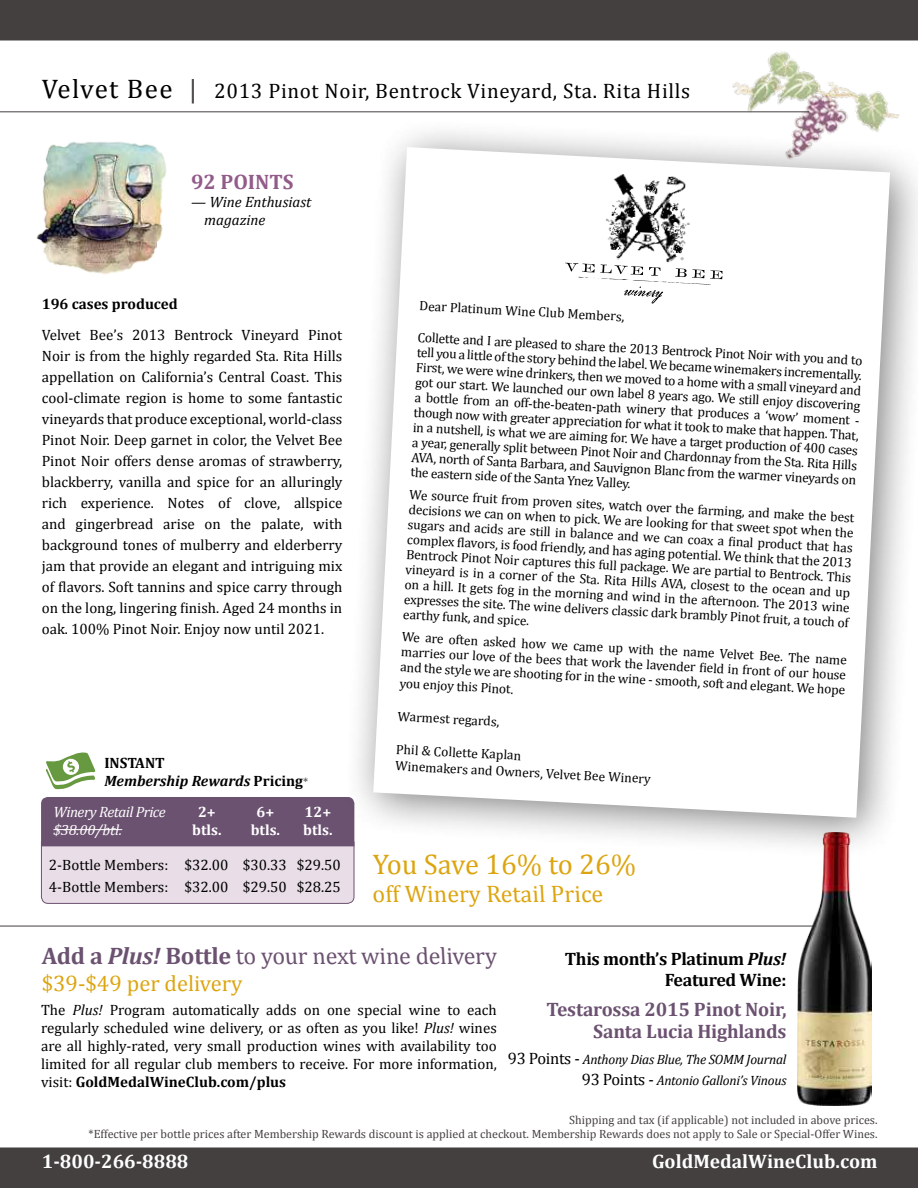
<style>
.page{position:relative;width:918px;height:1188px;background:#fff}
.page>*{position:absolute;margin:0;border:0;box-sizing:border-box;transform-origin:0 0}
.t1{font:28.5px "Cambria";letter-spacing:-.005em;color:#dca510}
.t2{font:24px "Cambria";color:#6c5271}
.t3{font:24px "Cambria";color:#dca510}
.t4{font:22.5px "Cambria";color:#dca510}
.t5{font:21px "Cambria";letter-spacing:.03em;color:#000}
.t6{font:700 21px "Cambria";color:#925b89}
.t7{font:700 19.5px/22.5px "Cambria";letter-spacing:-.01em;color:#6c5271;text-align:right}
.t8{font:700 19.5px "Cambria";color:#fff}
.t9{font:700 18px/21px "Cambria";letter-spacing:-.02em;color:#000;text-align:right}
.t10{font:15px/21px "Cambria";color:#000;text-align:justify}
.t11{font:italic 700 15px/18px "Cambria";color:#000}
.t12{font:italic 15px/18px "Cambria";letter-spacing:-.03em;color:#fff}
.t13{font:italic 15px/18px "Cambria";color:#000}
.t14{font:700 15px "Cambria";color:#fff}
.t15{font:700 15px "Cambria";color:#000}
.t16{font:13.5px/15px "Cambria";color:#000;text-align:justify}
.t17{font:italic 13.5px/21px "Cambria";letter-spacing:-.02em;color:#000;text-align:right}
.t18{font:12px/14.4px "Cambria";color:#44403f;text-align:right}
.s1{font-size:27px}
.s2{font-size:27px;color:#44403f}
.s3{font-style:normal}
.s4{font-weight:400;font-style:normal;font-size:12px;color:#44403f}
.s5{font-weight:700}
.s6{font-weight:700;font-style:italic}
.s7{font-style:italic}
.s8{font-style:normal;font-size:16.5px}
</style>
<div class="page">
<div style="left:0;top:0;width:918px;height:40px;background:#44403f"></div>
<img style="left:721px;top:51px;width:178px;height:66px">
<div style="left:0;top:1148px;width:918px;height:40px;background:#44403f"></div>
<svg style="left:41px;top:797px;width:314px;height:107px;background:#af9db0"></svg>
<hr style="left:53px;top:829px;width:69px;height:1px;background:#fff">
<svg style="left:46px;top:753px;width:49px;height:36px"></svg>
<hr style="left:0;top:926px;width:824px;height:1px;background:#44403f">
<div style="left:343px;top:117px;width:575px;height:744px;background:#000;opacity:.5"></div>
<svg style="left:373px;top:147px;width:517px;height:671px"></svg>
<img style="left:36px;top:141px;width:131px;height:134px">
<hr style="left:0;top:111px;width:809px;height:1px;background:#44403f">
<img style="left:797px;top:833px;width:74px;height:272px">
<svg style="left:565px;top:257px;width:158px;height:47px"></svg>
<img style="left:604px;top:173px;width:88px;height:90px">
<h3 class="t5" style="left:42px;top:78px;width:650px"><span class="s1">Velvet Bee</span> <span class="s2">|</span> 2013 Pinot Noir, Bentrock Vineyard, Sta. Rita Hills</h3>
<h3 class="t6" style="left:191px;top:167px;width:104px">92 POINTS</h3>
<p class="t13" style="left:204px;top:192px;width:108px;text-indent:-13px">— Wine Enthusiast magazine</p>
<p class="t15" style="left:42px;top:293px;width:138px">196 cases produced</p>
<p class="t16" style="left:420px;top:298px;width:207px;rotate:3deg">Dear Platinum Wine Club Members,</p>
<p class="t16" style="left:418px;top:330px;width:447px;rotate:3deg">Collette and I are pleased to share the 2013 Bentrock Pinot Noir with you and to tell you a little of the story behind the label. We became winemakers incrementally.<br>First, we were wine drinkers, then we moved to a home with a small vineyard and got our start. We launched our own label 8 years ago. We still enjoy discovering a bottle from an off-the-beaten-path winery that produces a ‘wow’ moment - though now with greater appreciation for what it took to make that happen. That, in a nutshell, is what we are aiming for. We have a target production of 400 cases a year, generally split between Pinot Noir and Chardonnay from the Sta. Rita Hills AVA, north of Santa Barbara, and Sauvignon Blanc from the warmer vineyards on the eastern side of the Santa Ynez Valley.</p>
<p class="t16" style="left:410px;top:487px;width:447px;rotate:3deg">We source fruit from proven sites, watch over the farming, and make the best decisions we can on when to pick. We are looking for that sweet spot when the sugars and acids are still in balance and we can coax a final product that has complex flavors, is food friendly, and has aging potential. We think that the 2013<br>Bentrock Pinot Noir captures this full package. We are partial to Bentrock. This vineyard is in a corner of the Sta. Rita Hills AVA, closest to the ocean and up on a hill. It gets fog in the morning and wind in the afternoon. The 2013 wine expresses the site. The wine delivers classic dark brambly Pinot fruit, a touch of earthy funk, and spice.</p>
<p class="t16" style="left:402px;top:629px;width:447px;rotate:3deg">We are often asked how we came up with the name Velvet Bee. The name marries our love of the bees that work the lavender field in front of our house and the style we are shooting for in the wine - smooth, soft and elegant. We hope</p>
<p class="t10" style="left:42px;top:324px;width:302px">Velvet Bee’s 2013 Bentrock Vineyard Pinot Noir is from the highly regarded Sta. Rita Hills appellation on California’s Central Coast. This cool-climate region is home to some fantastic vineyards that produce exceptional, world-class Pinot Noir. Deep garnet in color, the Velvet Bee Pinot Noir offers dense aromas of strawberry, blackberry, vanilla and spice for an alluringly rich experience. Notes of clove, allspice and gingerbread arise on the palate, with background tones of mulberry and elderberry jam that provide an elegant and intriguing mix of flavors. Soft tannins and spice carry through on the long, lingering finish. Aged 24 months in oak. 100% Pinot Noir. Enjoy now until 2021.</p>
<p class="t16" style="left:400px;top:676px;width:116px;rotate:3deg">you enjoy this Pinot.</p>
<p class="t16" style="left:398px;top:709px;width:103px;rotate:3deg">Warmest regards,</p>
<p class="t16" style="left:397px;top:741px;width:257px;line-height:16.5px;rotate:3deg">Phil &amp; Collette Kaplan<br>Winemakers and Owners, Velvet Bee Winery</p>
<p class="t11" style="left:104px;top:754px;width:205px"><span class="s3">INSTANT<br></span>Membership Rewards <span class="s3">Pricing</span><span class="s4">*</span></p>
<p class="t12" style="left:53px;top:802px;width:114px">Winery Retail Price $38.00/btl.</p>
<p class="t10" style="left:49px;top:853px;width:293px;line-height:22.5px">2-Bottle Members: $32.00 $30.33 $29.50<br>4-Bottle Members: $32.00 $29.50 $28.25</p>
<p class="t14" style="left:198px;top:801px;width:19px">2+</p>
<p class="t14" style="left:257px;top:801px;width:19px">6+</p>
<p class="t14" style="left:305px;top:801px;width:28px">12+</p>
<p class="t14" style="left:192px;top:819px;width:31px">btls.</p>
<p class="t14" style="left:251px;top:819px;width:31px">btls.</p>
<p class="t14" style="left:303px;top:819px;width:31px">btls.</p>
<h1 class="t1" style="left:373px;top:847px;width:265px">You Save 16% to 26%</h1>
<h2 class="t3" style="left:373px;top:880px;width:239px">offWineryRetailPrice</h2>
<h2 class="t2" style="left:42px;top:942px;width:464px"><span class="s5">Ad d a</span> <span class="s6">Plus!</span> <span class="s5">B ottl e</span> toyournextwinedelivery</h2>
<h3 class="t4" style="left:42px;top:970px;width:202px">$39-$49 per delivery</h3>
<p class="t10" style="left:41px;top:1001px;width:457px;line-height:18px">The <span class="s7">Plus!</span> Program automatically adds on one special wine to each regularly scheduled wine delivery, or as often as you like! <span class="s7">Plus!</span> wines are all highly-rated, very small production wines with availability too limited for all regular club members to receive. For more information, visit: <span class="s5">GoldMedalWineClub.com/plus</span></p>
<h3 class="t9" style="left:565px;top:947px;width:223px">This month’s Platinum <span class="s7">Plus!<br></span>Featured Wine:</h3>
<h3 class="t7" style="left:547px;top:997px;width:241px">Testarossa 2015 Pinot Noir,<br>Santa Lucia Highlands</h3>
<p class="t17" style="left:508px;top:1048px;width:280px"><span class="s8">93 Points -</span> Anthony Dias Blue, The SOMM Journal<br><span class="s8">93 Points -</span> Antonio Galloni’s Vinous</p>
<p class="t18" style="left:89px;top:1112px;width:790px">Shipping and tax (if applicable) not included in above prices.<br>*Effective per bottle prices after Membership Rewards discount is applied at checkout. Membership Rewards does not apply to Sale or Special-Offer Wines.</p>
<h3 class="t8" style="left:42px;top:1147px;width:148px">1-800-266-8888</h3>
<h3 class="t8" style="left:652px;top:1147px;width:227px">GoldMedalWineClub.com</h3>
</div>
